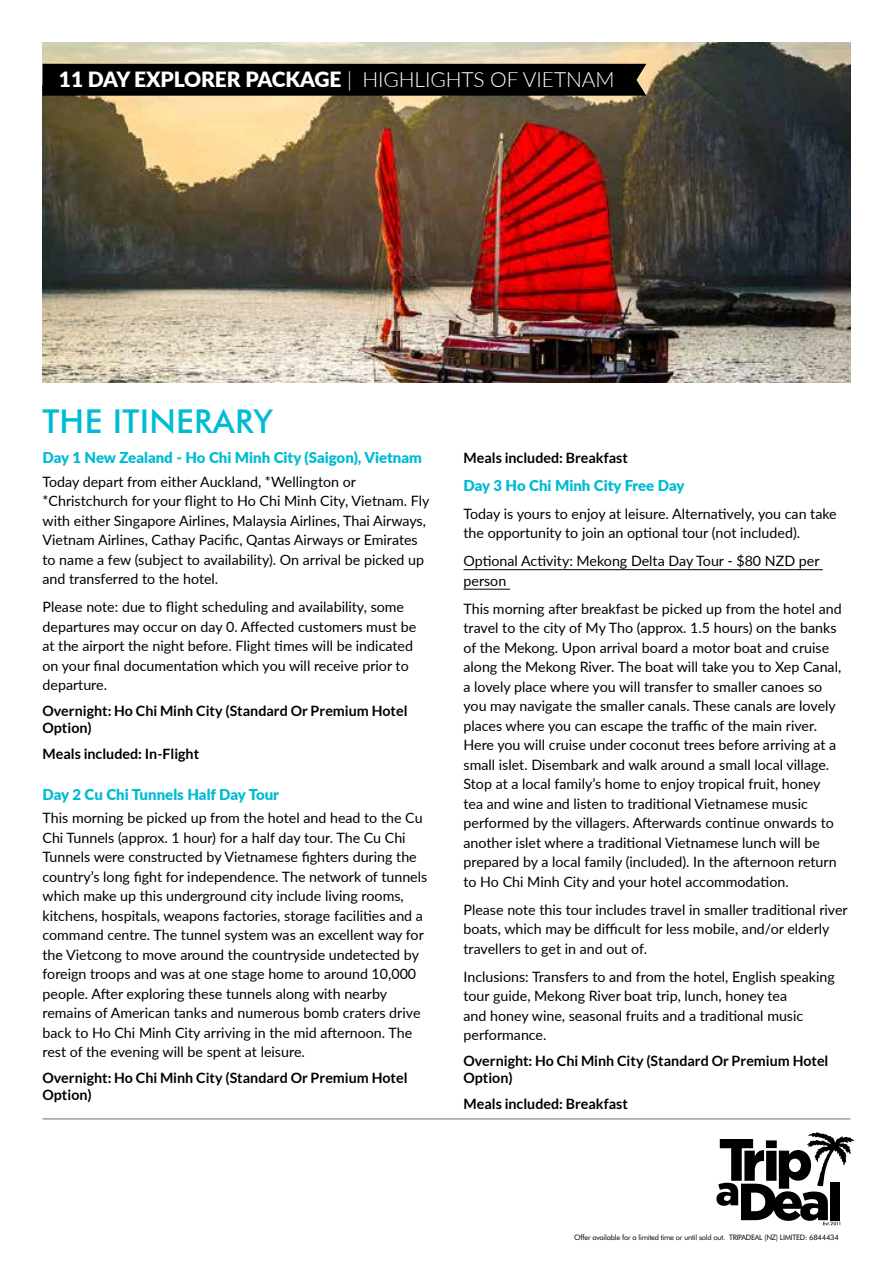
<style>
.page{position:relative;width:893px;height:1263px;background:#fff}
.page>*{position:absolute;margin:0;border:0;box-sizing:border-box;transform-origin:0 0}
.t1{font:500 33px "Futura BT";letter-spacing:.01em;color:#00bcd3}
.t2{font:900 21px "Lato";letter-spacing:-.005em;color:#fff}
.t3{font:900 15px "Lato";color:#00bcd3}
.t4{font:14.25px/19.5px "Lato";color:#000}
.t5{font:700 14.25px/17.2px "Lato";color:#000}
.t6{font:7.5px "Futura BT";letter-spacing:-.03em;color:#000}
.s1{font-weight:300}
</style>
<div class="page">
<svg style="left:716px;top:1132px;width:138px;height:93px"></svg>
<hr style="left:43px;top:1119px;width:807px;height:1px;background:#6d6e71">
<img style="left:43px;top:43px;width:807px;height:340px">
<hr style="left:463px;top:569px;width:360px;height:1px;background:#000">
<hr style="left:463px;top:589px;width:47px;height:1px;background:#000">
<div style="left:43px;top:64px;width:603px;height:32px;background:#000"></div>
<h2 class="t2" style="left:59px;top:63px;width:557px">11 DAY EXPLORER PACKAGE <span class="s1">| HIGHLIGHTS OF VIETNAM</span></h2>
<h1 class="t1" style="left:43px;top:402px;width:232px">THE ITINERARY</h1>
<p class="t3" style="left:43px;top:446px;width:381px">Day 1 New Zealand - Ho Chi Minh City (Saigon), Vietnam</p>
<p class="t4" style="left:43px;top:471px;width:388px">Today depart from either Auckland, *Wellington or *Christchurch for your flight to Ho Chi Minh City, Vietnam. Fly with either Singapore Airlines, Malaysia Airlines, Thai Airways, Vietnam Airlines, Cathay Pacific, Qantas Airways or Emirates to name a few (subject to availability). On arrival be picked up and transferred to the hotel.</p>
<p class="t4" style="left:43px;top:596px;width:375px">Please note: due to flight scheduling and availability, some departures may occur on day 0. Affected customers must be at the airport the night before. Flight times will be indicated on your final documentation which you will receive prior to departure.</p>
<p class="t5" style="left:43px;top:702px;width:366px">Overnight: Ho Chi Minh City (Standard Or Premium Hotel<br>Option)</p>
<p class="t5" style="left:43px;top:745px;width:158px">Meals included: In-Flight</p>
<p class="t3" style="left:43px;top:783px;width:238px">Day 2 Cu Chi Tunnels Half Day Tour</p>
<p class="t4" style="left:43px;top:808px;width:386px">This morning be picked up from the hotel and head to the Cu Chi Tunnels (approx. 1 hour) for a half day tour. The Cu Chi Tunnels were constructed by Vietnamese fighters during the country’s long fight for independence. The network of tunnels which make up this underground city include living rooms, kitchens, hospitals, weapons factories, storage facilities and a command centre. The tunnel system was an excellent way for the Vietcong to move around the countryside undetected by foreign troops and was at one stage home to around 10,000 people. After exploring these tunnels along with nearby remains of American tanks and numerous bomb craters drive back to Ho Chi Minh City arriving in the mid afternoon. The rest of the evening will be spent at leisure.</p>
<p class="t5" style="left:43px;top:1069px;width:366px">Overnight: Ho Chi Minh City (Standard Or Premium Hotel<br>Option)</p>
<p class="t5" style="left:463px;top:449px;width:166px">Meals included: Breakfast</p>
<p class="t3" style="left:463px;top:474px;width:223px">Day 3 Ho Chi Minh City Free Day</p>
<p class="t4" style="left:463px;top:503px;width:375px">Today is yours to enjoy at leisure. Alternatively, you can take the opportunity to join an optional tour (not included).</p>
<p class="t4" style="left:463px;top:551px;width:357px">Optional Activity: Mekong Delta Day Tour - $80 NZD per person</p>
<p class="t4" style="left:463px;top:598px;width:380px">This morning after breakfast be picked up from the hotel and travel to the city of My Tho (approx. 1.5 hours) on the banks of the Mekong. Upon arrival board a motor boat and cruise along the Mekong River. The boat will take you to Xep Canal, a lovely place where you will transfer to smaller canoes so you may navigate the smaller canals. These canals are lovely places where you can escape the traffic of the main river.<br>Here you will cruise under coconut trees before arriving at a small islet. Disembark and walk around a small local village.<br>Stop at a local family’s home to enjoy tropical fruit, honey tea and wine and listen to traditional Vietnamese music performed by the villagers. Afterwards continue onwards to another islet where a traditional Vietnamese lunch will be prepared by a local family (included). In the afternoon return to Ho Chi Minh City and your hotel accommodation.</p>
<p class="t4" style="left:463px;top:899px;width:386px">Please note this tour includes travel in smaller traditional river boats, which may be difficult for less mobile, and/or elderly travellers to get in and out of.</p>
<p class="t4" style="left:463px;top:966px;width:373px">Inclusions: Transfers to and from the hotel, English speaking tour guide, Mekong River boat trip, lunch, honey tea<br>and honey wine, seasonal fruits and a traditional music performance.</p>
<p class="t5" style="left:463px;top:1052px;width:366px">Overnight: Ho Chi Minh City (Standard Or Premium Hotel<br>Option)</p>
<p class="t5" style="left:463px;top:1095px;width:166px">Meals included: Breakfast</p>
<p class="t6" style="left:574px;top:1232px;width:266px">Offer available for a limited time or until sold out. TRIPADEAL (NZ) LIMITED: 6844434</p>
</div>
